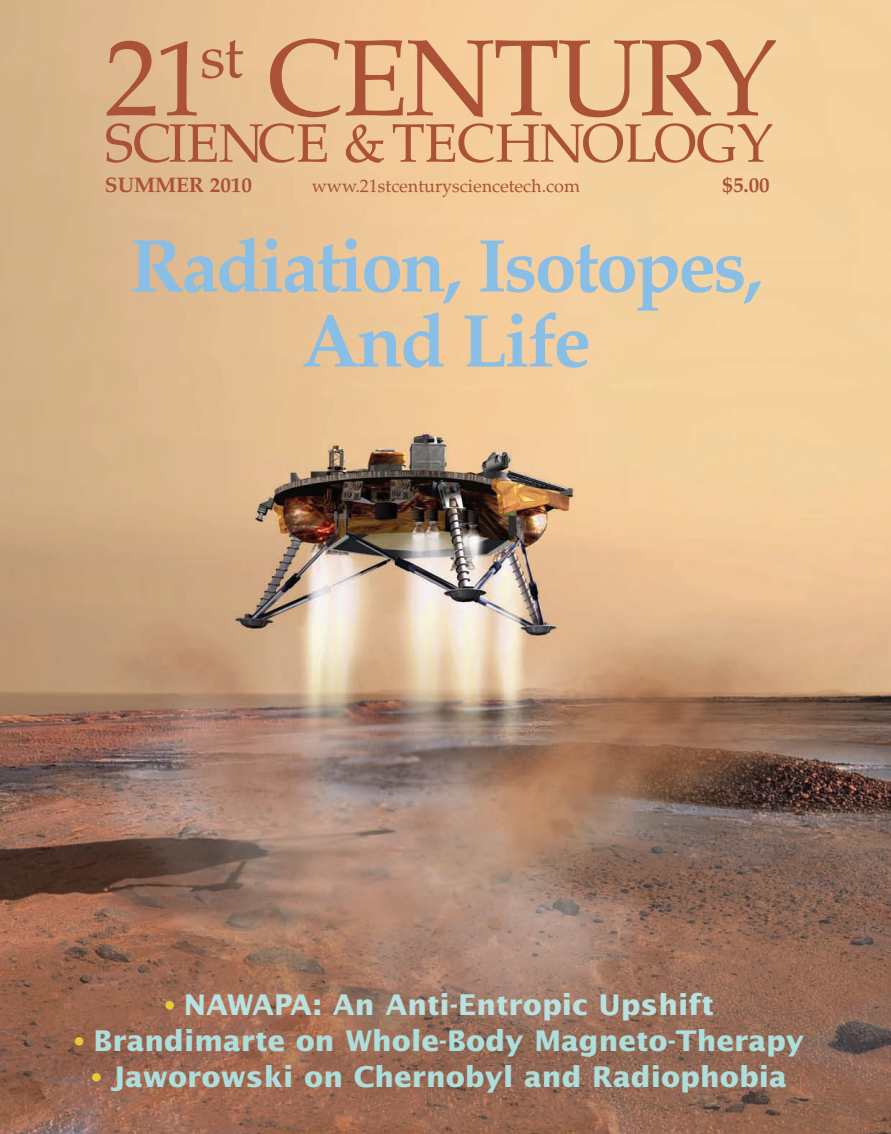
<style>
.page{position:relative;width:891px;height:1134px;background:#fff}
.page>*{position:absolute;margin:0;border:0;box-sizing:border-box;transform-origin:0 0}
.t1{font:108px "Palatino";letter-spacing:-.02em;color:#aa5137}
.t2{font:75px/75px "Palatino Bold Os F";letter-spacing:-.035em;color:#89bee7;text-align:center}
.t3{font:54px "Palatino";letter-spacing:-.005em;color:#aa5137}
.t4{font:700 28.5px "Lucida Sans";color:#aededb}
.t5{font:700 28.5px "Lucida Sans";color:#b8e1e0}
.t6{font:700 21px "Palatino";color:#aa5137}
.t7{font:18px "Palatino";color:#aa5137}
.s1{font-family:"Helvetica";font-weight:400;font-size:27px;color:#eac836}
</style>
<div class="page">
<img style="left:0;top:0;width:891px;height:1134px">
<h1 class="t1" style="left:105px;top:36px;width:674px">21<sup>st</sup> CENTURY</h1>
<h3 class="t3" style="left:105px;top:122px;width:670px">SCIENCE &amp;TECHNOLOGY</h3>
<p class="t6" style="left:105px;top:176px;width:148px">SUMMER 2010</p>
<p class="t7" style="left:312px;top:178px;width:269px">www.21stcenturysciencetech.com</p>
<p class="t6" style="left:723px;top:176px;width:49px">$5.00</p>
<h2 class="t2" style="left:130px;top:237px;width:635px">Radiation, Isotopes,<br>And Life</h2>
<p class="t5" style="left:165px;top:993px;width:550px"><span class="s1">•</span> NAWAPA: An Anti-Entropic Upshift</p>
<p class="t4" style="left:75px;top:1029px;width:731px"><span class="s1">•</span> Brandimarte on Whole-Body Magneto-Therapy</p>
<p class="t4" style="left:92px;top:1065px;width:696px"><span class="s1">•</span> Jaworowski on Chernobyl and Radiophobia</p>
</div>
